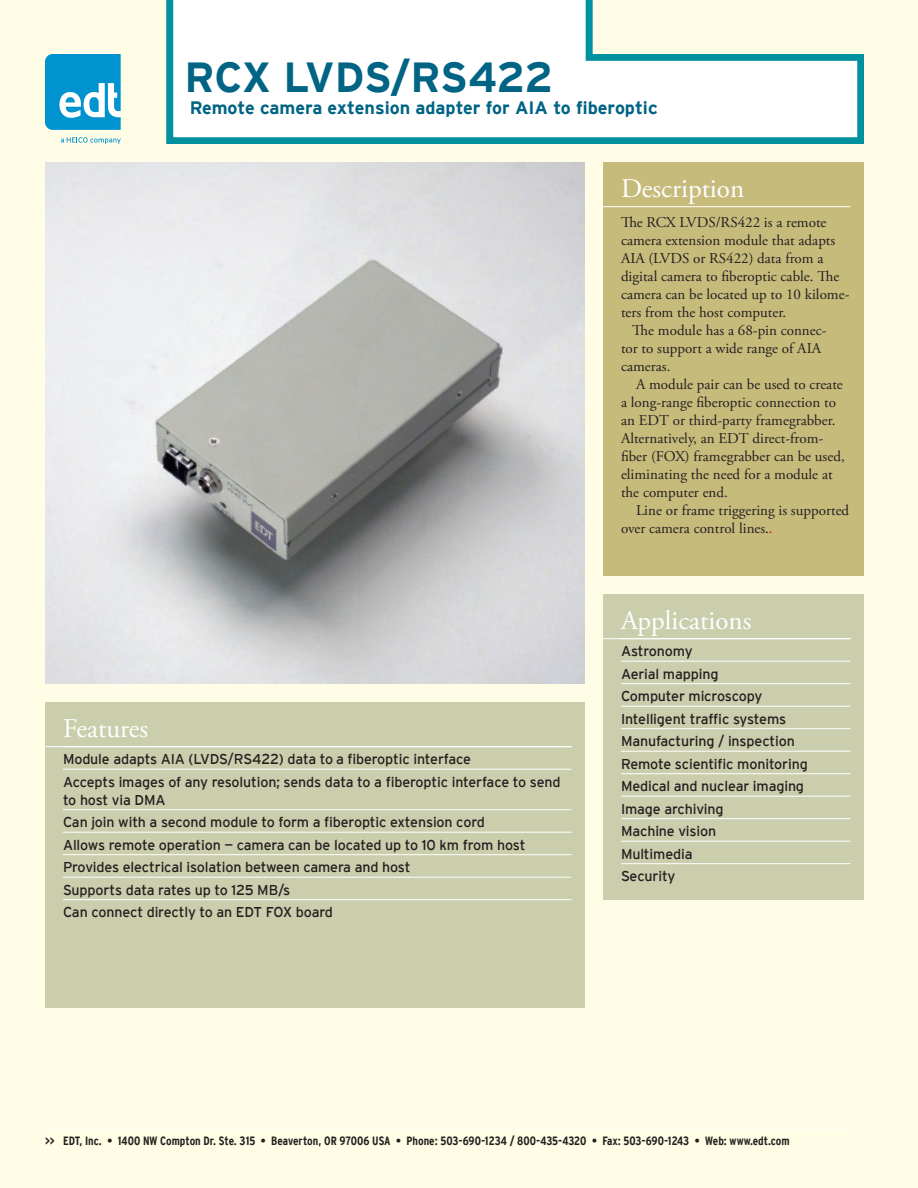
<style>
.page{position:relative;width:918px;height:1188px;background:#fffde5}
.page>*{position:absolute;margin:0;border:0;box-sizing:border-box;transform-origin:0 0}
.t1{font:700 42px "Interstate";letter-spacing:-.01em;color:#016484}
.t2{font:27px "Adobe Garamond Pro";color:#fff}
.t3{font:700 18px "Interstate";color:#016484}
.t4{font:15px "Adobe Garamond Pro";color:#231f20}
.t5{font:14.25px/22.5px "Interstate";letter-spacing:-.01em;color:#231f20}
.t6{font:700 condensed 12px "Interstate";color:#231f20}
.s1{font-family:"Interstate";font-stretch:condensed;font-size:13.2px;color:#d1232a}
</style>
<div class="page">
<div style="left:603px;top:162px;width:261px;height:414px;background:#c7bb7c"></div>
<div style="left:45px;top:702px;width:540px;height:306px;background:#caceac"></div>
<div style="left:603px;top:594px;width:261px;height:306px;background:#caceac"></div>
<svg style="left:163px;top:0;width:704px;height:147px"></svg>
<hr style="left:603px;top:206px;width:247px;height:1px;background:#fff">
<hr style="left:45px;top:746px;width:527px;height:1px;background:#fff">
<hr style="left:63px;top:769px;width:509px;height:1px;background:#fff">
<hr style="left:63px;top:809px;width:509px;height:1px;background:#fff">
<hr style="left:63px;top:832px;width:509px;height:1px;background:#fff">
<hr style="left:63px;top:854px;width:509px;height:1px;background:#fff">
<hr style="left:63px;top:877px;width:509px;height:1px;background:#fff">
<hr style="left:63px;top:899px;width:509px;height:1px;background:#fff">
<hr style="left:603px;top:638px;width:247px;height:1px;background:#fff">
<hr style="left:621px;top:661px;width:229px;height:1px;background:#fff">
<hr style="left:621px;top:683px;width:229px;height:1px;background:#fff">
<hr style="left:621px;top:706px;width:229px;height:1px;background:#fff">
<hr style="left:621px;top:728px;width:229px;height:1px;background:#fff">
<hr style="left:621px;top:751px;width:229px;height:1px;background:#fff">
<hr style="left:621px;top:773px;width:229px;height:1px;background:#fff">
<hr style="left:621px;top:796px;width:229px;height:1px;background:#fff">
<hr style="left:621px;top:818px;width:229px;height:1px;background:#fff">
<hr style="left:621px;top:841px;width:229px;height:1px;background:#fff">
<hr style="left:621px;top:863px;width:229px;height:1px;background:#fff">
<hr style="left:45px;top:1129px;width:805px;height:1px;background:#fff">
<div style="left:27px;top:1116px;width:837px;height:72px;border:1px solid #fffde5"></div>
<svg style="left:45px;top:54px;width:76px;height:76px;background:#2fa7d8"></svg>
<svg style="left:61px;top:137px;width:60px;height:7px"></svg>
<img style="left:45px;top:162px;width:540px;height:522px">
<h1 class="t1" style="left:184px;top:54px;width:370px">RCX LVDS/RS422</h1>
<p class="t3" style="left:190px;top:97px;width:470px">Remote camera extension adapter for AIA to fiberoptic</p>
<h2 class="t2" style="left:63px;top:713px;width:87px">Features</h2>
<p class="t5" style="left:63px;top:748px;width:499px">Module adapts AIA (LVDS/RS422) data to a fiberoptic interface<br>Accepts images of any resolution; sends data to a fiberoptic interface to send</p>
<p class="t5" style="left:63px;top:788px;width:464px">to host via DMA<br>Can join with a second module to form a fiberoptic extension cord Allows remote operation — camera can be located up to 10 km from host Provides electrical isolation between camera and host<br>Supports data rates up to 125 MB/s<br>Can connect directly to an EDT FOX board</p>
<h2 class="t2" style="left:621px;top:173px;width:125px">Description</h2>
<p class="t4" style="left:621px;top:214px;width:207px">The RCX LVDS/RS422 is a remote</p>
<p class="t4" style="left:621px;top:232px;width:216px">camera extension module that adapts</p>
<p class="t4" style="left:621px;top:250px;width:204px">AIA (LVDS or RS422) data from a</p>
<p class="t4" style="left:621px;top:268px;width:220px">digital camera to fiberoptic cable. The</p>
<p class="t4" style="left:621px;top:286px;width:230px">camera can be located up to 10 kilome-</p>
<p class="t4" style="left:621px;top:304px;width:167px">ters from the host computer.</p>
<p class="t4" style="left:632px;top:322px;width:196px">The module has a 68-pin connec-</p>
<p class="t4" style="left:621px;top:340px;width:202px">tor to support a wide range of AIA</p>
<p class="t4" style="left:621px;top:358px;width:51px">cameras.</p>
<p class="t4" style="left:636px;top:376px;width:208px">A module pair can be used to create</p>
<p class="t4" style="left:621px;top:394px;width:216px">a long-range fiberoptic connection to</p>
<p class="t4" style="left:621px;top:412px;width:216px">an EDT or third-party framegrabber.</p>
<p class="t4" style="left:621px;top:430px;width:204px">Alternatively, an EDT direct-from-</p>
<p class="t4" style="left:621px;top:448px;width:225px">fiber (FOX) framegrabber can be used,</p>
<p class="t4" style="left:621px;top:466px;width:213px">eliminating the need for a module at</p>
<p class="t4" style="left:621px;top:484px;width:108px">the computer end.</p>
<p class="t4" style="left:636px;top:502px;width:215px">Line or frame triggering is supported</p>
<p class="t4" style="left:621px;top:520px;width:153px">over camera control lines.<span class="s1">.</span></p>
<h2 class="t2" style="left:621px;top:605px;width:132px">Applications</h2>
<p class="t5" style="left:621px;top:640px;width:188px">Astronomy<br>Aerial mapping<br>Computer microscopy<br>Intelligent traffic systems<br>Manufacturing / inspection<br>Remote scientific monitoring<br>Medical and nuclear imaging<br>Image archiving<br>Machine vision<br>Multimedia<br>Security</p>
<p class="t6" style="left:45px;top:1134px;width:746px">&gt;&gt; EDT, Inc. • 1400 NW Compton Dr. Ste. 315 • Beaverton, OR 97006 USA • Phone: 503-690-1234 / 800-435-4320 • Fax: 503-690-1243 • Web: www.edt.com</p>
</div>
